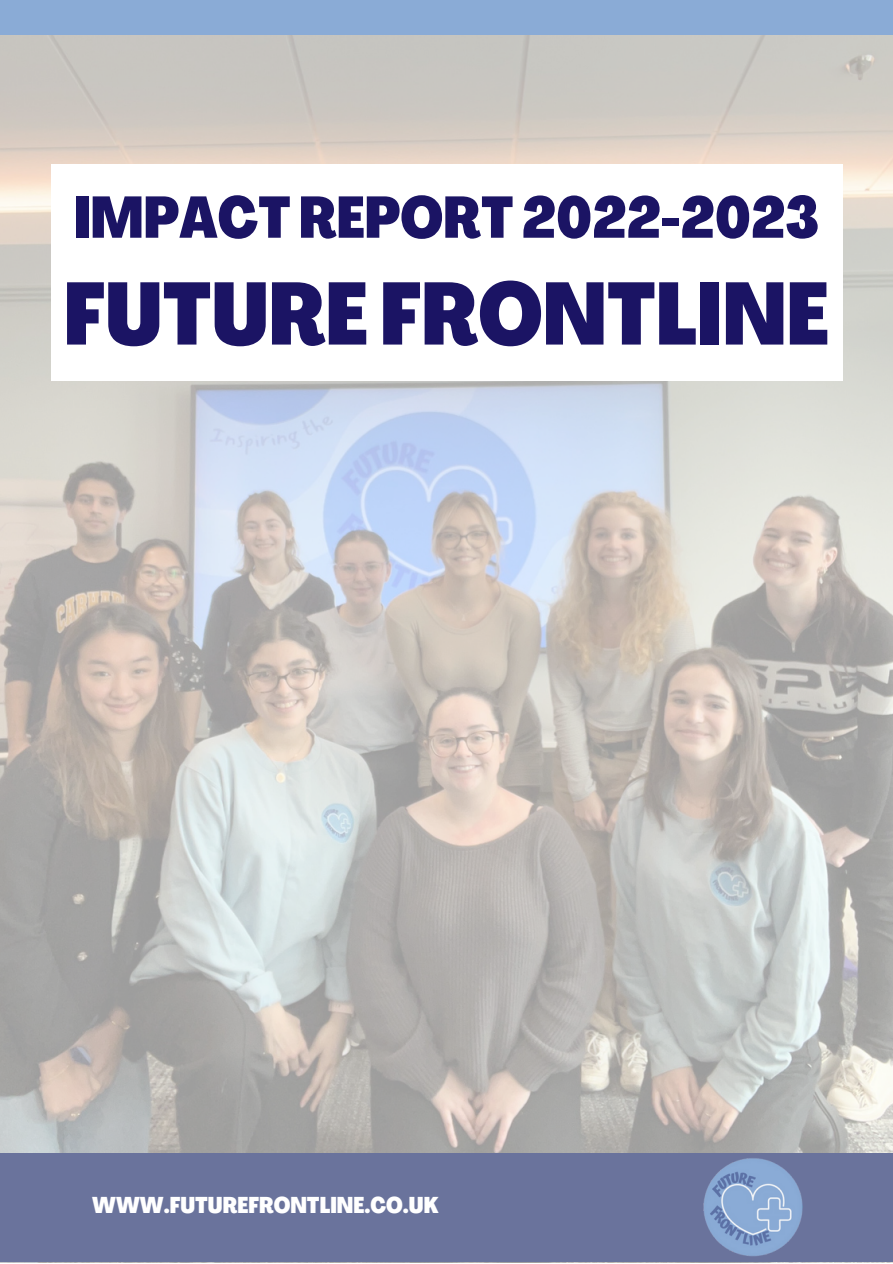
<style>
.page{position:relative;width:893px;height:1264px;background:#fff}
.page>*{position:absolute;margin:0;border:0;box-sizing:border-box;transform-origin:0 0}
.t1{font:800 86.85px "Agrandir Tight";color:#1b1464}
.t2{font:800 57.75px "Agrandir Tight";color:#1b1464}
.t3{font:800 22.5px "Agrandir Tight";color:#fff}
</style>
<div class="page">
<img style="left:0;top:35px;width:892px;height:1227px">
<div style="left:0;top:1153px;width:892px;height:108px;background:#6a739c"></div>
<img style="left:703px;top:1158px;width:100px;height:98px">
<div style="left:51px;top:164px;width:791px;height:216px;background:#fff"></div>
<div style="left:0;top:0;width:892px;height:35px;background:#8aabd6"></div>
<p class="t2" style="left:74px;top:194px;width:746px">IMPACTREPORT2022-2023</p>
<p class="t1" style="left:64px;top:279px;width:766px">FUTURE FRONTLINE</p>
<p class="t3" style="left:92px;top:1196px;width:348px">WWW.FUTUREFRONTLINE.CO.UK</p>
</div>
